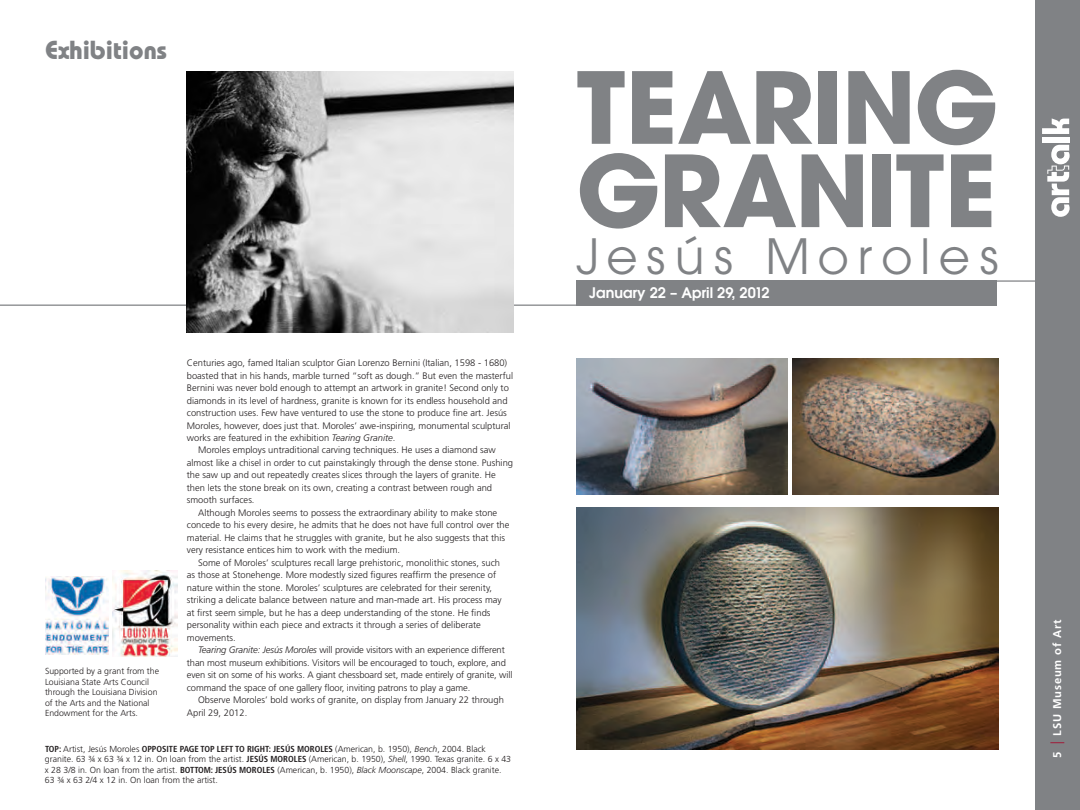
<style>
.page{position:relative;width:1080px;height:810px;background:#fff}
.page>*{position:absolute;margin:0;border:0;box-sizing:border-box;transform-origin:0 0}
.t1{font:700 98.25px/83.2px "Avant Garde";letter-spacing:-.02em;color:#808285}
.t2{font:48.25px "Avant Garde";letter-spacing:.18em;color:#808285}
.t3{font:800 26.25px "Bordeaux";color:#808285}
.t4{font:600 14.5px "Avant Garde";color:#fff}
.t5{font:700 11.25px "Frutiger";letter-spacing:.07em;color:#fff}
.t6{font:300 9.38px "Frutiger";color:#231f20}
.t7{font:300 8.75px/10.5px "Frutiger";color:#231f20}
.t8{font:700 condensed 8.75px "Frutiger";color:#231f20}
.s1{font-style:italic}
.s2{font-weight:300;font-stretch:normal}
.s3{font-weight:700;font-stretch:condensed}
</style>
<div class="page">
<div style="left:1035px;top:0;width:45px;height:810px;background:#808285"></div>
<svg style="left:1050px;top:742px;width:14px;height:1px"></svg>
<div style="left:1042px;top:137px;width:27px;height:6px;background:#fff"></div>
<svg style="left:1042px;top:118px;width:27px;height:16px"></svg>
<svg style="left:1047px;top:145px;width:23px;height:72px"></svg>
<div style="left:576px;top:280px;width:421px;height:26px;background:#808285"></div>
<hr style="left:892px;top:280px;width:162px;height:2px;background:#808285">
<hr style="left:0;top:305px;width:688px;height:1px;background:#808285">
<img style="left:187px;top:72px;width:326px;height:261px">
<img style="left:113px;top:571px;width:64px;height:85px">
<img style="left:45px;top:576px;width:63px;height:79px">
<img style="left:576px;top:508px;width:423px;height:242px">
<img style="left:576px;top:359px;width:212px;height:136px">
<img style="left:792px;top:359px;width:207px;height:136px">
<h3 class="t3" style="left:45px;top:35px;width:123px">Exhibitions</h3>
<p class="t6" style="left:187px;top:357px;width:322px">Centuries ago, famed Italian sculptor Gian Lorenzo Bernini (Italian, 1598 - 1680)</p>
<p class="t6" style="left:187px;top:370px;width:328px">boasted that in his hands, marble turned “soft as dough.” But even the masterful</p>
<p class="t6" style="left:187px;top:382px;width:324px">Bernini was never bold enough to attempt an artwork in granite! Second only to</p>
<p class="t6" style="left:187px;top:395px;width:322px">diamonds in its level of hardness, granite is known for its endless household and</p>
<p class="t6" style="left:187px;top:407px;width:322px">construction uses. Few have ventured to use the stone to produce fine art. Jesús</p>
<p class="t6" style="left:187px;top:420px;width:325px">Moroles, however, does just that. Moroles’ awe-inspiring, monumental sculptural</p>
<p class="t6" style="left:187px;top:432px;width:210px">works are featured in the exhibition <span class="s1">Tearing Granite</span>.</p>
<p class="t6" style="left:198px;top:445px;width:299px">Moroles employs untraditional carving techniques. He uses a diamond saw</p>
<p class="t6" style="left:187px;top:457px;width:328px">almost like a chisel in order to cut painstakingly through the dense stone. Pushing</p>
<p class="t6" style="left:187px;top:470px;width:310px">the saw up and out repeatedly creates slices through the layers of granite. He</p>
<p class="t6" style="left:187px;top:482px;width:307px">then lets the stone break on its own, creating a contrast between rough and</p>
<p class="t6" style="left:187px;top:495px;width:69px">smooth surfaces.</p>
<p class="t6" style="left:198px;top:507px;width:301px">Although Moroles seems to possess the extraordinary ability to make stone</p>
<p class="t6" style="left:187px;top:520px;width:324px">concede to his every desire, he admits that he does not have full control over the</p>
<p class="t6" style="left:187px;top:532px;width:320px">material. He claims that he struggles with granite, but he also suggests that this</p>
<p class="t6" style="left:187px;top:545px;width:215px">very resistance entices him to work with the medium.</p>
<p class="t6" style="left:198px;top:557px;width:303px">Some of Moroles’ sculptures recall large prehistoric, monolithic stones, such</p>
<p class="t6" style="left:187px;top:570px;width:311px">as those at Stonehenge. More modestly sized figures reaffirm the presence of</p>
<p class="t6" style="left:187px;top:582px;width:307px">nature within the stone. Moroles’ sculptures are celebrated for their serenity,</p>
<p class="t6" style="left:187px;top:595px;width:316px">striking a delicate balance between nature and man-made art. His process may</p>
<p class="t6" style="left:187px;top:607px;width:305px">at first seem simple, but he has a deep understanding of the stone. He finds</p>
<p class="t6" style="left:187px;top:620px;width:296px">personality within each piece and extracts it through a series of deliberate</p>
<p class="t6" style="left:187px;top:632px;width:50px">movements.</p>
<p class="t6" style="left:198px;top:645px;width:308px"><span class="s1">Tearing Granite: Jesús Moroles</span> will provide visitors with an experience different</p>
<p class="t6" style="left:187px;top:657px;width:321px">than most museum exhibitions. Visitors will be encouraged to touch, explore, and</p>
<p class="t6" style="left:187px;top:670px;width:327px">even sit on some of his works. A giant chessboard set, made entirely of granite, will</p>
<p class="t6" style="left:187px;top:682px;width:285px">command the space of one gallery floor, inviting patrons to play a game.</p>
<p class="t6" style="left:198px;top:695px;width:307px">Observe Moroles’ bold works of granite, on display from January 22 through</p>
<p class="t6" style="left:187px;top:707px;width:62px">April 29, 2012.</p>
<p class="t7" style="left:45px;top:666px;width:116px">Supported by a grant from the<br>Louisiana State Arts Council through the Louisiana Division of the Arts and the National<br>Endowment for the Arts.</p>
<p class="t8" style="left:45px;top:743px;width:259px">TOP: <span class="s2">Artist, Jesús Moroles</span> OPPOSITE PAGE TOP LEFT TO RIGHT: JESÚS MORO</p>
<p class="t7" style="left:320px;top:743px;width:167px"><span class="s3">LES</span> (American, b. 1950), <span class="s1">Bench</span>, 2004. Black</p>
<p class="t7" style="left:45px;top:754px;width:233px">granite. 63 ¾ x 63 ¾ x 12 in. On loan from the artist. <span class="s3">JESÚS MORO</span></p>
<p class="t7" style="left:294px;top:754px;width:219px"><span class="s3">LES</span> (American, b. 1950), <span class="s1">Shell</span>, 1990. Texas granite. 6 x 43</p>
<p class="t7" style="left:45px;top:764px;width:146px">x 28 3/8 in. On loan from the artist. <span class="s3">BOTTO</span></p>
<p class="t8" style="left:204px;top:764px;width:42px">M: JESÚS MORO</p>
<p class="t7" style="left:262px;top:764px;width:241px"><span class="s3">LES</span> (American, b. 1950), <span class="s1">Black Moonscape</span>, 2004. Black granite.</p>
<p class="t7" style="left:45px;top:775px;width:174px">63 ¾ x 63 2/4 x 12 in. On loan from the artist.</p>
<h1 class="t1" style="left:576px;top:66px;width:423px">TEARING<br>GRANITE</h1>
<h2 class="t2" style="left:576px;top:228px;width:424px">Jesús Moroles</h2>
<h3 class="t4" style="left:589px;top:283px;width:182px">January 22 – April 29, 2012</h3>
<p class="t5" style="left:1051px;top:736px;width:117px;rotate:-90deg">LSU Museum of Art</p>
<p class="t5" style="left:1051px;top:758px;width:8px;rotate:-90deg">5</p>
</div>
